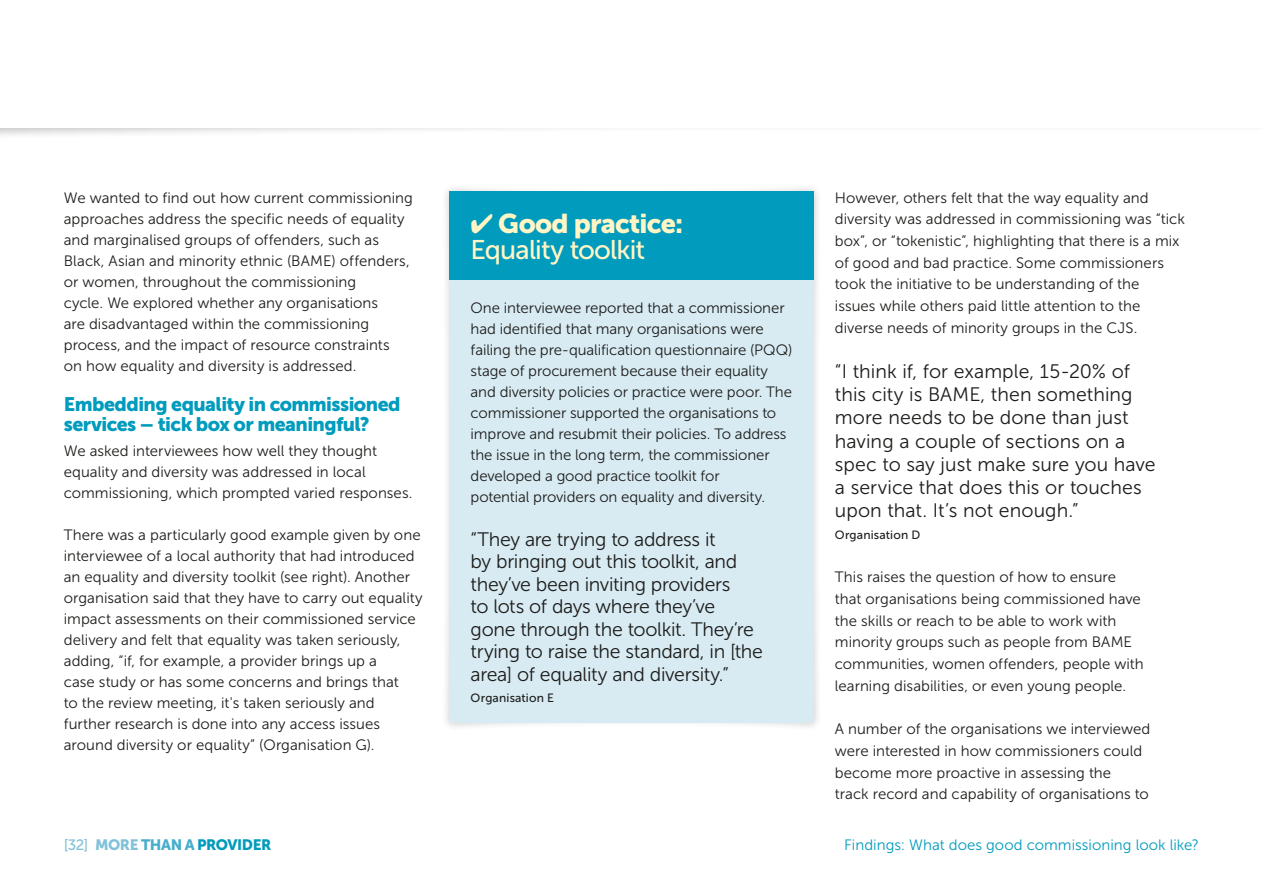
<style>
.page{position:relative;width:1263px;height:893px;background:#fff}
.page>*{position:absolute;margin:0;border:0;box-sizing:border-box;transform-origin:0 0}
.t1{font:27px "Museo Sans 500";letter-spacing:-.03em;color:#fff5c5}
.t2{font:27px "Museo Sans 900";letter-spacing:-.03em;color:#fff5c5}
.t3{font:19.5px/22.5px "Museo Sans 300";letter-spacing:-.01em;color:#1d1d1b}
.t4{font:19.5px/19.5px "Museo Sans 900";letter-spacing:-.03em;color:#009bbd}
.t5{font:15px/21px "Museo Sans 300";color:#1d1d1b}
.t6{font:15px "Museo Sans 300";letter-spacing:.005em;color:#009bbd}
.t7{font:15px "Museo Sans 900";letter-spacing:-.03em;color:#009bbd}
.t8{font:12px "Museo Sans 500";letter-spacing:.015em;color:#1d1d1b}
.s1{font-family:"Museo Sans 500";color:#82c2d9}
.s2{color:#82c2d9}
.s3{color:#46aecb}
</style>
<div class="page">
<div style="left:0;top:0;width:1263px;height:140px;background:#1d1d1b;opacity:.25"></div>
<div style="left:0;top:0;width:1263px;height:128px;background:#fff"></div>
<div style="left:442px;top:184px;width:379px;height:547px;background:#1d1d1b;opacity:.25"></div>
<div style="left:449px;top:191px;width:365px;height:90px;background:#009bbd"></div>
<div style="left:449px;top:281px;width:365px;height:442px;background:#d8ebf3"></div>
<p class="t5" style="left:64px;top:187px;width:351px">We wanted to find out how current commissioning approaches address the specific needs of equality and marginalised groups of offenders, such as Black, Asian and minority ethnic (BAME) offenders, or women, throughout the commissioning<br>cycle. We explored whether any organisations<br>are disadvantaged within the commissioning process, and the impact of resource constraints<br>on how equality and diversity is addressed.</p>
<h2 class="t4" style="left:64px;top:394px;width:338px">Embedding equality in commissioned services – tick box or meaningful?</h2>
<p class="t5" style="left:64px;top:440px;width:350px">We asked interviewees how well they thought equality and diversity was addressed in local commissioning, which prompted varied responses.</p>
<p class="t5" style="left:64px;top:524px;width:360px">There was a particularly good example given by one interviewee of a local authority that had introduced an equality and diversity toolkit (see right). Another organisation said that they have to carry out equality impact assessments on their commissioned service delivery and felt that equality was taken seriously, adding, “if, for example, a provider brings up a<br>case study or has some concerns and brings that<br>to the review meeting, it's taken seriously and further research is done into any access issues around diversity or equality” (Organisation G).</p>
<h1 class="t2" style="left:471px;top:208px;width:214px">✔ Good practice:</h1>
<h1 class="t1" style="left:471px;top:235px;width:176px">Equality toolkit</h1>
<p class="t5" style="left:471px;top:298px;width:323px">One interviewee reported that a commissioner had identified that many organisations were failing the pre-qualification questionnaire (PQQ) stage of procurement because their equality and diversity policies or practice were poor. The commissioner supported the organisations to improve and resubmit their policies. To address the issue in the long term, the commissioner developed a good practice toolkit for<br>potential providers on equality and diversity.</p>
<h2 class="t3" style="left:471px;top:528px;width:294px">“They are trying to address it<br>by bringing out this toolkit, and they’ve been inviting providers<br>to lots of days where they’ve gone through the toolkit. They’re trying to raise the standard, in [the area] of equality and diversity.”</h2>
<p class="t8" style="left:471px;top:691px;width:85px">Organisation E</p>
<p class="t5" style="left:835px;top:187px;width:352px;line-height:21.8px">However, others felt that the way equality and diversity was addressed in commissioning was “tick box”, or “tokenistic”, highlighting that there is a mix of good and bad practice. Some commissioners took the initiative to be understanding of the<br>issues while others paid little attention to the diverse needs of minority groups in the CJS.</p>
<h2 class="t3" style="left:835px;top:360px;width:322px;line-height:23.2px">“I think if, for example, 15-20% of this city is BAME, then something more needs to be done than just having a couple of sections on a spec to say just make sure you have a service that does this or touches upon that. It’s not enough.”</h2>
<p class="t8" style="left:835px;top:528px;width:87px">Organisation D</p>
<p class="t5" style="left:835px;top:566px;width:310px;line-height:21.8px">This raises the question of how to ensure that organisations being commissioned have the skills or reach to be able to work with minority groups such as people from BAME communities, women offenders, people with learning disabilities, or even young people.</p>
<p class="t5" style="left:835px;top:718px;width:317px;line-height:21.8px">A number of the organisations we interviewed were interested in how commissioners could become more proactive in assessing the<br>track record and capability of organisations to</p>
<p class="t7" style="left:64px;top:837px;width:209px"><span class="s1">[32]</span> <span class="s2">MORE</span> <span class="s3">THAN A</span> PROVIDER</p>
<p class="t6" style="left:844px;top:837px;width:356px">Findings: What does good commissioning look like?</p>
</div>
